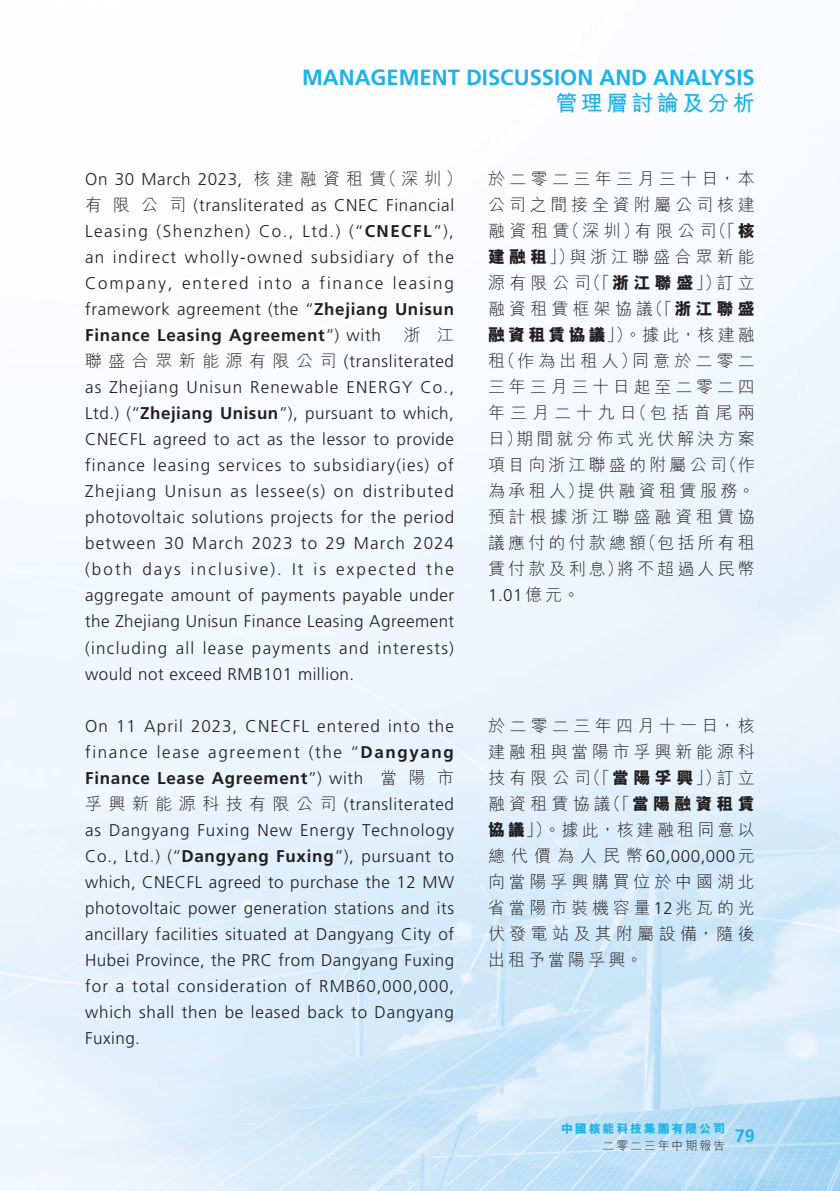
<style>
.page{position:relative;width:840px;height:1191px;background:#fff}
.page>*{position:absolute;margin:0;border:0;box-sizing:border-box;transform-origin:0 0}
.t1{font:700 22px "Frutiger LT Std";color:#1bb3e9}
.t2{font:700 22px "M Hei HK";letter-spacing:.15em;color:#1bb3e9}
._00_Body_text{font:300 17px/26px "Frutiger LT Std";letter-spacing:.045em;color:#231f20;text-align:justify}
._00_Body_text-2{font:300 17px/26px "M Hei HK";letter-spacing:.225em;color:#231f20;text-align:justify}
._00_Body_text-3{font:300 17px/26px "Frutiger LT Std";letter-spacing:.08em;color:#231f20}
.t3{font:800 12px/17px "M Hei HK";letter-spacing:.15em;color:#1bb3e9}
.s1{font-family:"M Hei HK"}
.s2{font-weight:700}
.s3{font-weight:800}
.s4{font-family:"Frutiger LT Std"}
.s5{font-weight:300;color:#231f20}
</style>
<div class="page">
<img style="left:0;top:243px;width:839px;height:948px">
<p class="t1" style="left:302px;top:64px;width:454px">MANAGEMENT DISCUSSION AND ANALYSIS</p>
<p class="t2" style="left:555px;top:87px;width:201px">管理層討論及分析</p>
<p class="_00_Body_text-3" style="left:85px;top:167px;width:379px">On 30 March 2023, <span class="s1">核建融資租賃（深圳）有 限 公 司</span> (transliterated as CNEC Financial Leasing (Shenzhen) Co., Ltd.) (“<span class="s2">CNECFL</span>”), an indirect wholly-owned subsidiary of the Company, entered into a finance leasing framework agreement (the “<span class="s2">Zhejiang Unisun Finance Leasing Agreement</span>”) with</p>
<p class="_00_Body_text" style="left:85px;top:323px;width:370px;text-indent:318px"><span class="s1">浙 江聯盛合眾新能源有限公司</span> (transliterated as Zhejiang Unisun Renewable ENERGY Co., Ltd.) (“<span class="s2">Zhejiang Unisun</span>”), pursuant to which, CNECFL agreed to act as the lessor to provide finance leasing services to subsidiary(ies) of Zhejiang Unisun as lessee(s) on distributed photovoltaic solutions projects for the period between 30 March 2023 to 29 March 2024 (both days inclusive). It is expected the aggregate amount of payments payable under the Zhejiang Unisun Finance Leasing Agreement (including all lease payments and interests) would not exceed RMB101 million.</p>
<p class="_00_Body_text" style="left:85px;top:713px;width:370px">On 11 April 2023, CNECFL entered into the finance lease agreement (the “<span class="s2">Dangyang Finance Lease Agreement</span>”) with <span class="s1">當 陽 市孚興新能源科技有限公司</span> (transliterated as Dangyang Fuxing New Energy Technology Co., Ltd.) (“<span class="s2">Dangyang Fuxing</span>”), pursuant to which, CNECFL agreed to purchase the 12 MW photovoltaic power generation stations and its ancillary facilities situated at Dangyang City of Hubei Province, the PRC from Dangyang Fuxing for a total consideration of RMB60,000,000, which shall then be leased back to Dangyang Fuxing.</p>
<p class="_00_Body_text-2" style="left:488px;top:166px;width:268px">於二零二三年三月三十日，本公司之間接全資附屬公司核建融資租賃（深圳）有限公司（「<span class="s3">核建融租</span>」）與浙江聯盛合眾新能源有限公司（「<span class="s3">浙江聯盛</span>」）訂立融資租賃框架協議（「<span class="s3">浙江聯盛融資租賃協議</span>」）。據此，核建融租（作為出租人）同意於二零二三年三月三十日起至二零二四年三月二十九日（包括首尾兩日）期間就分佈式光伏解決方案項目向浙江聯盛的附屬公司（作為承租人）提供融資租賃服務。預計根據浙江聯盛融資租賃協議應付的付款總額（包括所有租賃付款及利息）將不超過人民幣<span class="s4">1.01</span>億元。</p>
<p class="_00_Body_text-2" style="left:488px;top:712px;width:268px">於二零二三年四月十一日，核建融租與當陽市孚興新能源科技有限公司（「<span class="s3">當陽孚興</span>」）訂立融資租賃協議（「<span class="s3">當陽融資租賃協議</span>」）。據此，核建融租同意以總代價為人民幣<span class="s4">60,000,000</span>元向當陽孚興購買位於中國湖北省當陽市裝機容量<span class="s4">12</span>兆瓦的光伏發電站及其附屬設備，隨後出租予當陽孚興。</p>
<p class="t3" style="left:602px;top:1119px;width:154px;text-indent:-41px">中國核能科技集團有限公司<br><span class="s5">二零二三年中期報告</span> <sup>79</sup></p>
</div>
